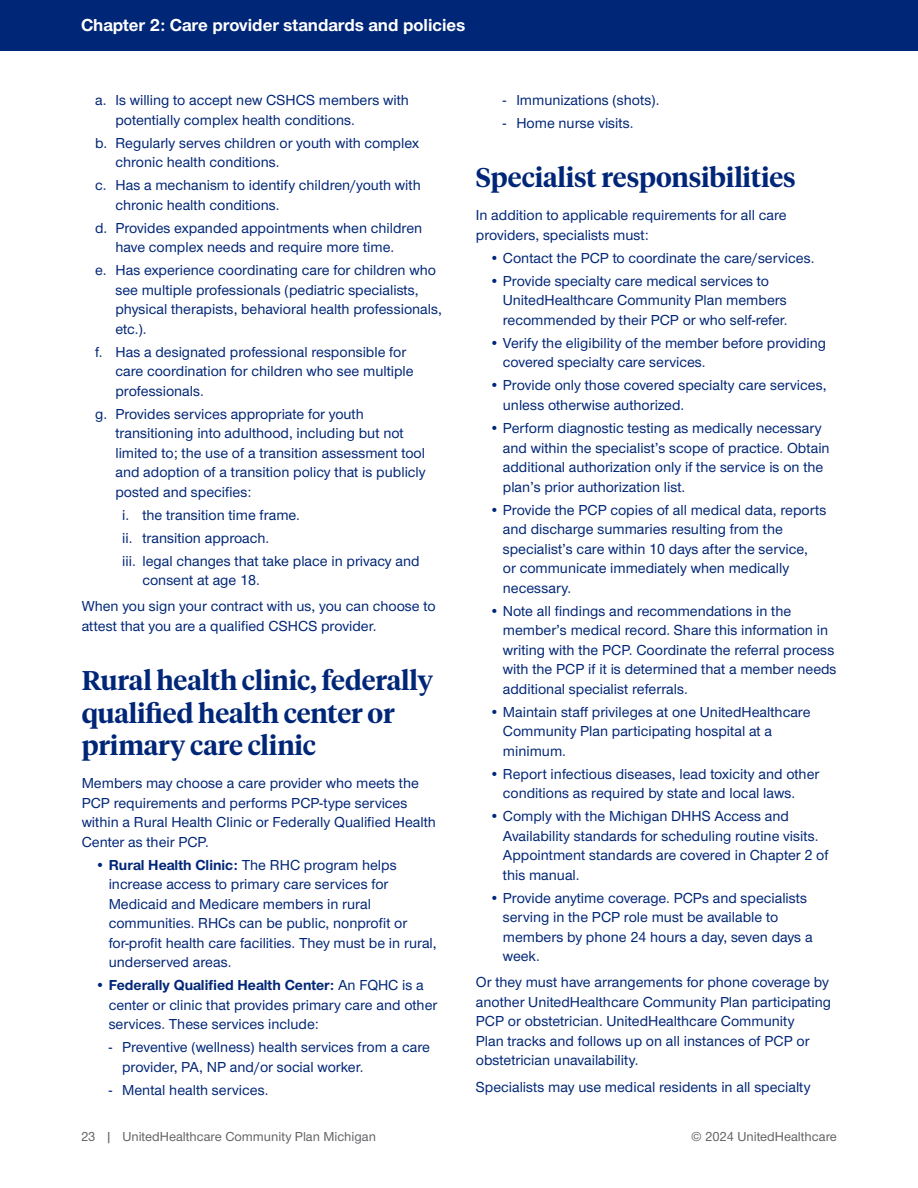
<style>
.page{position:relative;width:918px;height:1188px;background:#fff}
.page>*{position:absolute;margin:0;border:0;box-sizing:border-box;transform-origin:0 0}
.BLUE_MAIN_HEADER{font:600 27px/32.4px "UHC Serif Headline";letter-spacing:-.005em;color:#002677}
.t1{font:700 18px "UHC Sans";color:#fff}
.BODY{font:500 15px/19.5px "UHC Sans";color:#002677}
.t2{font:13.5px "UHC Sans";color:#636366}
.s1{font-weight:700}
.s2{font-weight:400}
</style>
<div class="page">
<div style="left:0;top:0;width:918px;height:51px;background:#002677"></div>
<p class="t1" style="left:81px;top:13px;width:386px">Chapter 2: Care provider standards and policies</p>
<p class="BODY" style="left:115px;top:90px;width:295px;text-indent:-20px">a. Is willing to accept new CSHCS members with potentially complex health conditions.</p>
<p class="BODY" style="left:115px;top:132px;width:305px;text-indent:-20px">b. Regularly serves children or youth with complex chronic health conditions.</p>
<p class="BODY" style="left:115px;top:175px;width:307px;text-indent:-20px">c. Has a mechanism to identify children/youth with chronic health conditions.</p>
<p class="BODY" style="left:95px;top:217px;width:329px;text-align:center">d. Provides expanded appointments when children have complex needs and require more time.</p>
<p class="BODY" style="left:115px;top:260px;width:328px;text-indent:-20px">e. Has experience coordinating care for children who see multiple professionals (pediatric specialists, physical therapists, behavioral health professionals, etc.).</p>
<p class="BODY" style="left:115px;top:341px;width:300px;text-indent:-20px">f. Has a designated professional responsible for care coordination for children who see multiple professionals.</p>
<p class="BODY" style="left:115px;top:403px;width:312px;text-indent:-20px">g. Provides services appropriate for youth transitioning into adulthood, including but not limited to; the use of a transition assessment tool and adoption of a transition policy that is publicly posted and specifies:</p>
<p class="BODY" style="left:122px;top:504px;width:179px">i. the transition time frame.</p>
<p class="BODY" style="left:122px;top:527px;width:149px">ii. transition approach.</p>
<p class="BODY" style="left:142px;top:550px;width:279px;text-indent:-20px">iii. legal changes that take place in privacy and consent at age 18.</p>
<p class="BODY" style="left:82px;top:596px;width:355px">When you sign your contract with us, you can choose to attest that you are a qualified CSHCS provider.</p>
<p class="BLUE_MAIN_HEADER" style="left:82px;top:663px;width:353px">Rural health clinic, federally qualified health center or primary care clinic</p>
<p class="BODY" style="left:82px;top:773px;width:356px">Members may choose a care provider who meets the PCP requirements and performs PCP-type services within a Rural Health Clinic or Federally Qualified Health Center as their PCP.</p>
<p class="BODY" style="left:109px;top:854px;width:329px;text-indent:-13px">• <span class="s1">Rural Health Clinic:</span> The RHC program helps increase access to primary care services for Medicaid and Medicare members in rural communities. RHCs can be public, nonprofit or for-profit health care facilities. They must be in rural, underserved areas.</p>
<p class="BODY" style="left:109px;top:975px;width:330px;text-indent:-13px">• <span class="s1">Federally Qualified Health Center:</span> An FQHC is a center or clinic that provides primary care and other services. These services include:</p>
<p class="BODY" style="left:122px;top:1037px;width:309px;text-indent:-14px"><span class="s2">-</span> Preventive (wellness) health services from a care provider, PA, NP and/or social worker.</p>
<p class="BODY" style="left:109px;top:1079px;width:161px"><span class="s2">-</span> Mental health services.</p>
<p class="BODY" style="left:503px;top:90px;width:158px"><span class="s2">-</span> Immunizations (shots).</p>
<p class="BODY" style="left:503px;top:113px;width:132px"><span class="s2">-</span> Home nurse visits.</p>
<p class="BLUE_MAIN_HEADER" style="left:476px;top:160px;width:322px">Specialist responsibilities</p>
<p class="BODY" style="left:476px;top:205px;width:312px">In addition to applicable requirements for all care providers, specialists must:</p>
<p class="BODY" style="left:489px;top:248px;width:327px">• Contact the PCP to coordinate the care/services.</p>
<p class="BODY" style="left:503px;top:271px;width:286px;text-indent:-14px">• Provide specialty care medical services to<br>UnitedHealthcare Community Plan members recommended by their PCP or who self-refer.</p>
<p class="BODY" style="left:503px;top:333px;width:325px;text-indent:-14px">• Verify the eligibility of the member before providing covered specialty care services.</p>
<p class="BODY" style="left:503px;top:375px;width:325px;text-indent:-14px">• Provide only those covered specialty care services, unless otherwise authorized.</p>
<p class="BODY" style="left:503px;top:418px;width:328px;text-indent:-14px">• Perform diagnostic testing as medically necessary and within the specialist’s scope of practice. Obtain additional authorization only if the service is on the plan’s prior authorization list.</p>
<p class="BODY" style="left:503px;top:499px;width:325px;text-indent:-14px">• Provide the PCP copies of all medical data, reports and discharge summaries resulting from the specialist’s care within 10 days after the service,<br>or communicate immediately when medically necessary.</p>
<p class="BODY" style="left:503px;top:600px;width:335px;text-indent:-14px">• Note all findings and recommendations in the member’s medical record. Share this information in writing with the PCP. Coordinate the referral process with the PCP if it is determined that a member needs additional specialist referrals.</p>
<p class="BODY" style="left:503px;top:701px;width:309px;text-indent:-14px">• Maintain staff privileges at one UnitedHealthcare<br>Community Plan participating hospital at a minimum.</p>
<p class="BODY" style="left:503px;top:763px;width:318px;text-indent:-14px">• Report infectious diseases, lead toxicity and other conditions as required by state and local laws.</p>
<p class="BODY" style="left:503px;top:806px;width:327px;text-indent:-14px">• Comply with the Michigan DHHS Access and Availability standards for scheduling routine visits.<br>Appointment standards are covered in Chapter 2 of this manual.</p>
<p class="BODY" style="left:503px;top:887px;width:311px;text-indent:-14px">• Provide anytime coverage. PCPs and specialists serving in the PCP role must be available to members by phone 24 hours a day, seven days a week.</p>
<p class="BODY" style="left:476px;top:972px;width:357px">Or they must have arrangements for phone coverage by another UnitedHealthcare Community Plan participating PCP or obstetrician. UnitedHealthcare Community<br>Plan tracks and follows up on all instances of PCP or obstetrician unavailability.</p>
<p class="BODY" style="left:476px;top:1076px;width:336px">Specialists may use medical residents in all specialty</p>
<p class="t2" style="left:81px;top:1128px;width:297px">23 | UnitedHealthcare Community Plan Michigan</p>
<p class="t2" style="left:691px;top:1128px;width:147px">© 2024 UnitedHealthcare</p>
</div>
